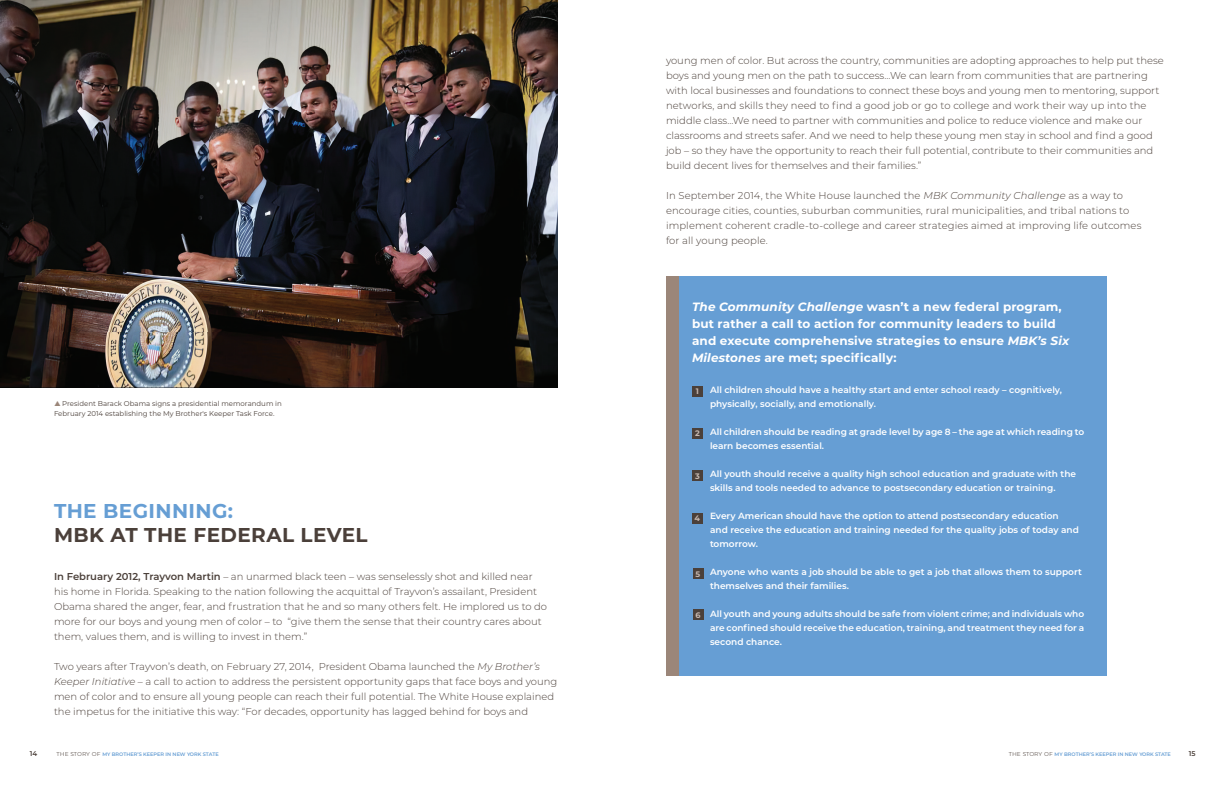
<style>
.page{position:relative;width:1224px;height:792px;background:#fff}
.page>*{position:absolute;margin:0;border:0;box-sizing:border-box;transform-origin:0 0}
.t1{font:700 20px "Montserrat";letter-spacing:.02em;color:#4b403a}
.t2{font:700 20px "Montserrat";letter-spacing:.02em;color:#669ed4}
.t3{font:700 12px/17px "Montserrat";letter-spacing:.01em;color:#fff}
.t4{font:300 10px/15px "Montserrat";color:#4b403a}
.t5{font:600 9px/14px "Montserrat";color:#fff}
.t6{font:7px/10px "Montserrat";color:#4b403a}
.t7{font:600 7px "Montserrat";color:#4b403a}
.t8{font:600 5px "Montserrat";color:#669ed4}
.s1{font-style:italic}
.s2{font-weight:700;font-size:8px;color:#c7b9b1}
.s3{font-weight:600}
.s4{font-weight:300;font-size:7px;color:#4b403a}
</style>
<div class="page">
<div style="left:666px;top:276px;width:441px;height:400px;background:#669ed4"></div>
<div style="left:666px;top:276px;width:12px;height:400px;background:#9b8679"></div>
<div style="left:693px;top:610px;width:11px;height:10px;background:#4b403a"></div>
<div style="left:693px;top:568px;width:11px;height:11px;background:#4b403a"></div>
<div style="left:692px;top:513px;width:11px;height:10px;background:#4b403a"></div>
<div style="left:692px;top:470px;width:11px;height:11px;background:#4b403a"></div>
<div style="left:692px;top:428px;width:11px;height:11px;background:#4b403a"></div>
<div style="left:692px;top:386px;width:11px;height:11px;background:#4b403a"></div>
<img style="left:0;top:0;width:558px;height:388px">
<p class="t4" style="left:666px;top:52px;width:499px">young men of color. But across the country, communities are adopting approaches to help put these boys and young men on the path to success...We can learn from communities that are partnering with local businesses and foundations to connect these boys and young men to mentoring, support networks, and skills they need to fnd a good job or go to college and work their way up into the middle class...We need to partner with communities and police to reduce violence and make our classrooms and streets safer. And we need to help these young men stay in school and fnd a good job – so they have the opportunity to reach their full potential, contribute to their communities and build decent lives for themselves and their families.”</p>
<p class="t4" style="left:666px;top:187px;width:477px">In September 2014, the White House launched the <span class="s1">MBK Community Challenge</span> as a way to encourage cities, counties, suburban communities, rural municipalities, and tribal nations to implement coherent cradle-to-college and career strategies aimed at improving life outcomes for all young people.</p>
<p class="t3" style="left:692px;top:298px;width:379px"><span class="s1">The Community Challenge</span> wasn’t a new federal program, but rather a call to action for community leaders to build and execute comprehensive strategies to ensure <span class="s1">MBK’s Six Milestones</span> are met; specifically:</p>
<p class="t5" style="left:710px;top:383px;width:354px;text-indent:-14px"><sub>1</sub> All children should have a healthy start and enter school ready – cognitively, physically, socially, and emotionally.</p>
<p class="t5" style="left:710px;top:425px;width:376px;text-indent:-15px"><sub>2</sub> All children should be reading at grade level by age 8 – the age at which reading to learn becomes essential.</p>
<p class="t5" style="left:710px;top:467px;width:368px;text-indent:-15px"><sub>3</sub> All youth should receive a quality high school education and graduate with the skills and tools needed to advance to postsecondary education or training.</p>
<p class="t5" style="left:710px;top:509px;width:370px;text-indent:-15px"><sub>4</sub> Every American should have the option to attend postsecondary education<br>and receive the education and training needed for the quality jobs of today and tomorrow.</p>
<p class="t5" style="left:710px;top:565px;width:373px;text-indent:-14px"><sub>5</sub> Anyone who wants a job should be able to get a job that allows them to support themselves and their families.</p>
<p class="t5" style="left:710px;top:607px;width:376px;text-align:justify;text-indent:-14px"><span class="s2">6</span> All youth and young adults should be safe from violent crime; and individuals who are confined should receive the education, training, and treatment they need for a second chance.</p>
<p class="t6" style="left:54px;top:398px;width:229px;text-indent:8px">President Barack Obama signs a presidential memorandum in<br>February 2014 establishing the My Brother's Keeper Task Force.</p>
<p class="t2" style="left:54px;top:497px;width:181px">THE BEGINNING:</p>
<h2 class="t1" style="left:54px;top:521px;width:315px">MBK AT THE FEDERAL LEVEL</h2>
<p class="t4" style="left:54px;top:569px;width:495px"><span class="s3">In February 2012, Trayvon Martin</span> – an unarmed black teen – was senselessly shot and killed near his home in Florida. Speaking to the nation following the acquittal of Trayvon’s assailant, President Obama shared the anger, fear, and frustration that he and so many others felt. He implored us to do more for our boys and young men of color – to “give them the sense that their country cares about them, values them, and is willing to invest in them.”</p>
<p class="t4" style="left:54px;top:659px;width:505px">Two years after Trayvon’s death, on February 27, 2014, President Obama launched the <span class="s1">My Brother’s Keeper Initiative</span> – a call to action to address the persistent opportunity gaps that face boys and young men of color and to ensure all young people can reach their full potential. The White House explained the impetus for the initiative this way: “For decades, opportunity has lagged behind for boys and</p>
<p class="t8" style="left:57px;top:750px;width:164px"><span class="s4">the story of</span> MY BROTHER’S KEEPER IN NEW YORK STATE</p>
<p class="t7" style="left:30px;top:748px;width:9px">14</p>
<p class="t8" style="left:1009px;top:751px;width:164px"><span class="s4">the story of</span> MY BROTHER’S KEEPER IN NEW YORK STATE</p>
<p class="t7" style="left:1189px;top:748px;width:8px">15</p>
</div>
